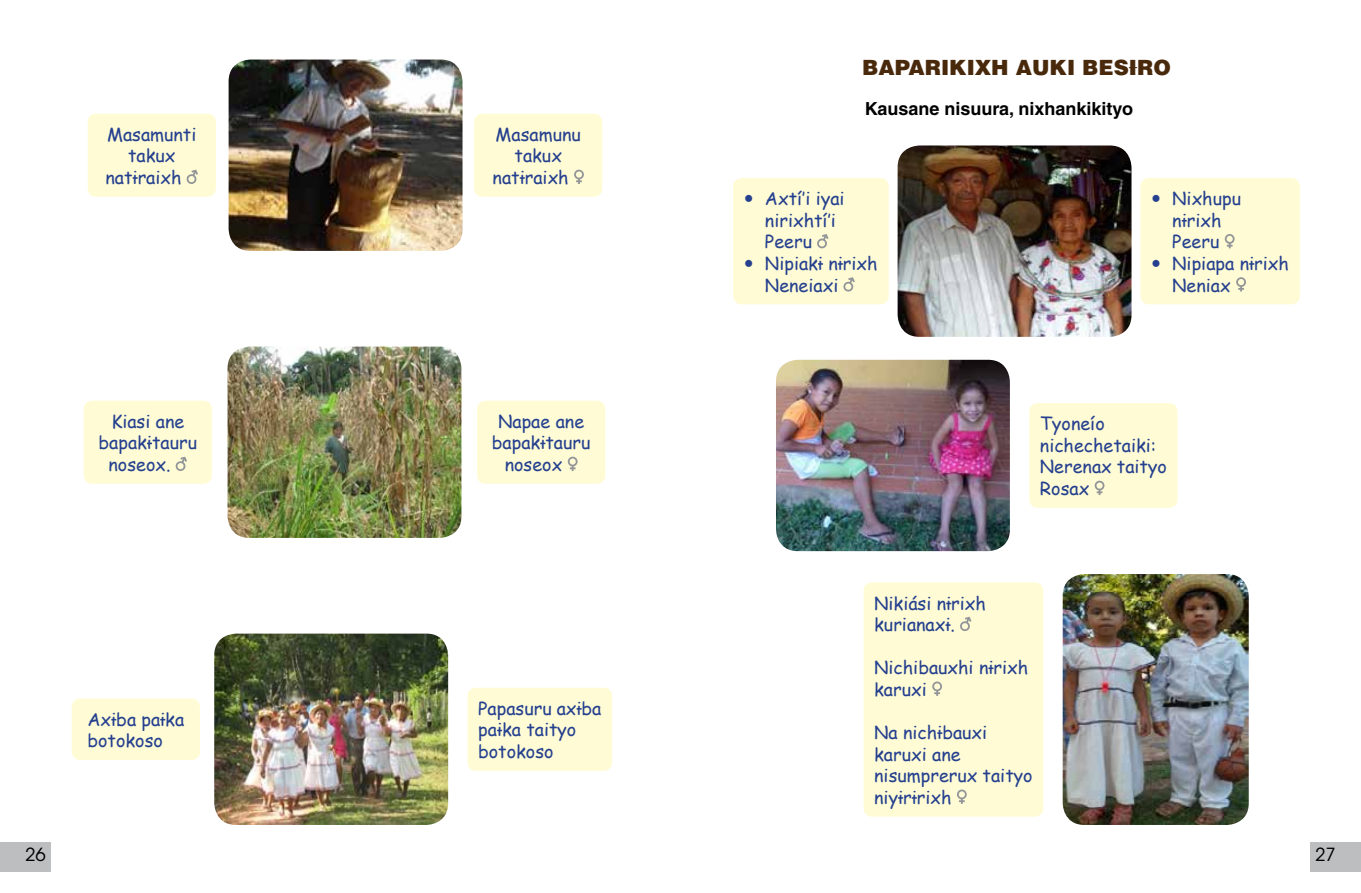
<style>
.page{position:relative;width:1361px;height:893px;background:#fff}
.page>*{position:absolute;margin:0;border:0;box-sizing:border-box;transform-origin:0 0}
.t1{font:900 21px "Helvetica LT Std";color:#49290b}
.t2{font:18px/21.6px "Comic Sans MS";color:#25408f}
.t3{font:700 18px "Helvetica LT Std";color:#000}
.t4{font:18px "ITC Avant Garde Std";color:#000}
</style>
<div class="page">
<div style="left:0;top:842px;width:51px;height:30px;background:#bcbec0"></div>
<div style="left:1310px;top:842px;width:51px;height:30px;background:#bcbec0"></div>
<img style="left:229px;top:60px;width:233px;height:191px">
<div style="left:88px;top:114px;width:128px;height:83px;background:#fffcd5;border-radius:9px"></div>
<svg style="left:186px;top:170px;width:12px;height:14px"></svg>
<div style="left:474px;top:114px;width:128px;height:83px;background:#fffcd5;border-radius:9px"></div>
<svg style="left:574px;top:170px;width:10px;height:14px"></svg>
<img style="left:227px;top:347px;width:234px;height:191px">
<div style="left:84px;top:401px;width:128px;height:83px;background:#fffcd5;border-radius:9px"></div>
<svg style="left:175px;top:457px;width:12px;height:14px"></svg>
<div style="left:477px;top:401px;width:128px;height:83px;background:#fffcd5;border-radius:9px"></div>
<svg style="left:568px;top:457px;width:9px;height:14px"></svg>
<img style="left:214px;top:634px;width:234px;height:191px">
<div style="left:72px;top:698px;width:128px;height:62px;background:#fffcd5;border-radius:9px"></div>
<div style="left:467px;top:688px;width:145px;height:83px;background:#fffcd5;border-radius:9px"></div>
<img style="left:1062px;top:574px;width:186px;height:251px">
<div style="left:863px;top:582px;width:180px;height:235px;background:#fffcd5;border-radius:9px"></div>
<svg style="left:960px;top:617px;width:11px;height:14px"></svg>
<svg style="left:932px;top:681px;width:10px;height:15px"></svg>
<svg style="left:957px;top:789px;width:9px;height:15px"></svg>
<img style="left:897px;top:145px;width:234px;height:192px">
<div style="left:733px;top:178px;width:155px;height:126px;background:#fffcd5;border-radius:9px"></div>
<svg style="left:817px;top:234px;width:11px;height:15px"></svg>
<svg style="left:843px;top:277px;width:12px;height:15px"></svg>
<div style="left:1140px;top:178px;width:160px;height:126px;background:#fffcd5;border-radius:9px"></div>
<svg style="left:1224px;top:234px;width:10px;height:14px"></svg>
<svg style="left:1236px;top:277px;width:10px;height:15px"></svg>
<img style="left:776px;top:360px;width:234px;height:191px">
<div style="left:1029px;top:403px;width:148px;height:105px;background:#fffcd5;border-radius:9px"></div>
<svg style="left:1094px;top:481px;width:10px;height:14px"></svg>
<p class="t2" style="left:107px;top:123px;width:91px">Masamunti</p>
<p class="t2" style="left:128px;top:144px;width:49px">takux</p>
<p class="t2" style="left:105px;top:166px;width:78px">natiraixh</p>
<p class="t2" style="left:111px;top:410px;width:74px">Kiasi ane</p>
<p class="t2" style="left:99px;top:431px;width:100px">bapakitauru</p>
<p class="t2" style="left:108px;top:453px;width:64px">noseox.</p>
<p class="t2" style="left:496px;top:123px;width:87px">Masamunu</p>
<p class="t2" style="left:514px;top:144px;width:49px">takux</p>
<p class="t2" style="left:492px;top:166px;width:78px">natiraixh</p>
<p class="t2" style="left:498px;top:410px;width:88px">Napae ane</p>
<p class="t2" style="left:492px;top:431px;width:100px">bapakitauru</p>
<p class="t2" style="left:505px;top:453px;width:59px">noseox</p>
<p class="t2" style="left:87px;top:708px;width:98px">Axiba paika botokoso</p>
<p class="t2" style="left:478px;top:697px;width:125px">Papasuru axiba paika taityo botokoso</p>
<p class="t1" style="left:862px;top:53px;width:310px">BAPARIKIXH AUKI BESIRO</p>
<p class="t3" style="left:865px;top:98px;width:270px">Kausane nisuura, nixhankikityo</p>
<p class="t2" style="left:765px;top:187px;width:114px">Axtí’i iyai nirixhtí’i<br>Peeru<br>Nipiaki nirixh<br>Neneiaxi</p>
<p class="t2" style="left:1172px;top:187px;width:118px">Nixhupu nirixh<br>Peeru<br>Nipiapa nirixh<br>Neniax</p>
<p class="t2" style="left:1040px;top:412px;width:129px">Tyoneío nichechetaiki:<br>Nerenax taityo<br>Rosax</p>
<p class="t2" style="left:874px;top:592px;width:113px">Nikiási nirixh kurianaxi.</p>
<p class="t2" style="left:874px;top:656px;width:155px">Nichibauxhi nirixh karuxi</p>
<p class="t2" style="left:874px;top:721px;width:160px">Na nichibauxi karuxi ane nisumprerux taityo niyiririxh</p>
<p class="t4" style="left:25px;top:844px;width:22px">26</p>
<p class="t4" style="left:1315px;top:844px;width:22px">27</p>
</div>
